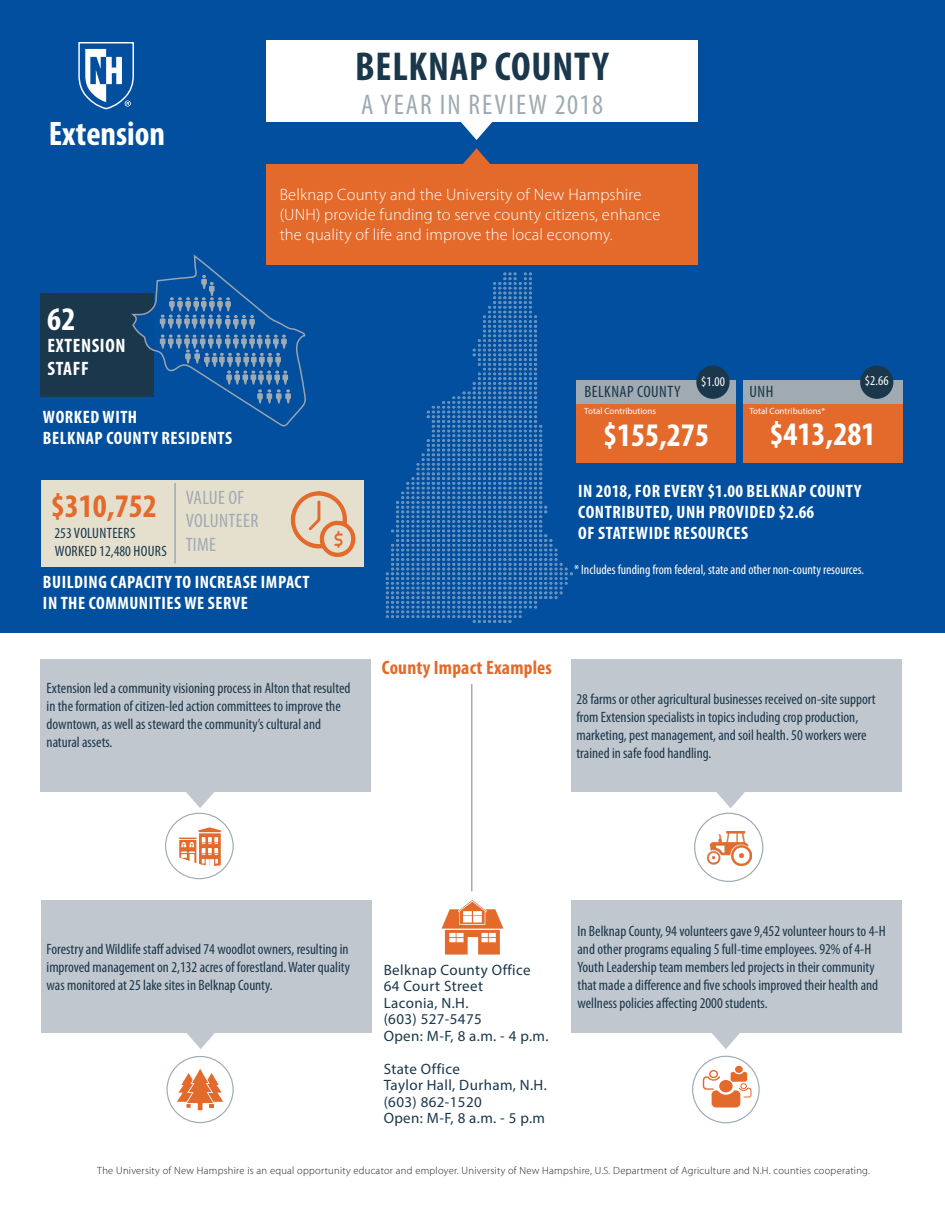
<style>
.page{position:relative;width:945px;height:1215px;background:#fff}
.page>*{position:absolute;margin:0;border:0;box-sizing:border-box;transform-origin:0 0}
.t1{font:700 condensed 40.5px "Myriad Pro";letter-spacing:.02em;color:#1a374b}
.t2{font:700 condensed 34.2px "Myriad Pro";color:#fff}
.t3{font:700 condensed 33px "Myriad Pro";color:#fff}
.t4{font:700 condensed 33px "Myriad Pro";color:#e36a2a}
.t5{font:condensed 28.5px "Myriad Pro";letter-spacing:.07em;color:#9faab2}
.t6{font:condensed 19.5px "Myriad Pro";letter-spacing:.02em;color:#9faab2}
.t7{font:700 condensed 19.5px "Myriad Pro";letter-spacing:.01em;color:#e36a2a}
.t8{font:700 condensed 19.5px "Myriad Pro";letter-spacing:.03em;color:#fff}
.t9{font:700 condensed 18px/21px "Myriad Pro";letter-spacing:.03em;color:#fff}
.t10{font:300 16.5px/19.8px "Myriad Pro";letter-spacing:.01em;color:#fff}
.t11{font:condensed 16.5px "Myriad Pro";letter-spacing:.03em;color:#1a374b}
.t12{font:condensed 15px/18px "Myriad Pro";color:#1a374b}
.t13{font:15px "Myriad Pro";letter-spacing:.025em;color:#1a374b}
.t14{font:condensed 15px "Myriad Pro";letter-spacing:.02em;color:#1a374b}
.t15{font:condensed 13.5px "Myriad Pro";color:#fff}
.t16{font:300 10.5px "Myriad Pro";letter-spacing:.025em;color:#231f20}
.t17{font:9px "Myriad Pro";color:#fff}
.s1{color:#fff}
</style>
<div class="page">
<div style="left:931px;top:0;width:14px;height:325px;background:#014f9e"></div>
<div style="left:931px;top:276px;width:14px;height:356px;background:#014f9e"></div>
<div style="left:0;top:0;width:932px;height:325px;background:#014f9e"></div>
<svg style="left:461px;top:122px;width:31px;height:18px"></svg>
<div style="left:266px;top:164px;width:432px;height:101px;background:#e36a2a"></div>
<svg style="left:463px;top:148px;width:27px;height:16px"></svg>
<div style="left:0;top:276px;width:931px;height:356px;background:#014f9e"></div>
<img style="left:386px;top:273px;width:186px;height:350px">
<div style="left:40px;top:293px;width:114px;height:104px;background:#1a374b"></div>
<div style="left:41px;top:480px;width:323px;height:86px;background:#e5e0ce"></div>
<hr style="left:174px;top:483px;width:2px;height:81px;background:#9faab2">
<div style="left:576px;top:403px;width:160px;height:60px;background:#e36a2a"></div>
<div style="left:743px;top:403px;width:160px;height:60px;background:#e36a2a"></div>
<div style="left:576px;top:380px;width:160px;height:23px;background:#9faab2"></div>
<div style="left:743px;top:380px;width:160px;height:23px;background:#9faab2"></div>
<div style="left:860px;top:366px;width:33px;height:33px;background:#1a374b;border-radius:50%"></div>
<div style="left:696px;top:366px;width:34px;height:33px;background:#1a374b;border-radius:50%"></div>
<svg style="left:290px;top:491px;width:66px;height:66px"></svg>
<hr style="left:471px;top:684px;width:1px;height:207px;background:#9faab2">
<svg style="left:442px;top:900px;width:61px;height:55px"></svg>
<div style="left:40px;top:659px;width:331px;height:132px;background:#c1c7ce"></div>
<svg style="left:176px;top:791px;width:48px;height:17px"></svg>
<div style="left:41px;top:900px;width:331px;height:132px;background:#c1c7ce"></div>
<svg style="left:177px;top:1032px;width:47px;height:17px"></svg>
<svg style="left:712px;top:1033px;width:28px;height:16px"></svg>
<div style="left:571px;top:901px;width:331px;height:132px;background:#c1c7ce"></div>
<div style="left:571px;top:660px;width:331px;height:132px;background:#c1c7ce"></div>
<svg style="left:716px;top:792px;width:29px;height:16px"></svg>
<svg style="left:179px;top:827px;width:43px;height:39px"></svg>
<div style="left:165px;top:813px;width:69px;height:66px;border:1px solid #9faab2;border-radius:50%"></div>
<svg style="left:177px;top:1069px;width:46px;height:41px"></svg>
<div style="left:166px;top:1056px;width:68px;height:67px;border:1px solid #9faab2;border-radius:50%"></div>
<svg style="left:703px;top:1070px;width:49px;height:38px"></svg>
<div style="left:735px;top:1066px;width:8px;height:7px;background:#e36a2a;border-radius:50%"></div>
<div style="left:692px;top:1056px;width:68px;height:67px;border:1px solid #9faab2;border-radius:50%"></div>
<div style="left:694px;top:813px;width:69px;height:69px;border:1px solid #9faab2;border-radius:50%"></div>
<img style="left:708px;top:832px;width:43px;height:34px">
<svg style="left:131px;top:254px;width:175px;height:173px"></svg>
<svg style="left:78px;top:42px;width:56px;height:68px"></svg>
<div style="left:266px;top:40px;width:432px;height:82px;background:#fff"></div>
<p class="t2" style="left:49px;top:113px;width:118px">Extension</p>
<p class="t3" style="left:47px;top:298px;width:30px">62</p>
<p class="t8" style="left:47px;top:334px;width:79px">EXTENSION</p>
<p class="t8" style="left:47px;top:356px;width:43px">STAFF</p>
<p class="t9" style="left:43px;top:406px;width:96px">WORKED WITH</p>
<p class="t9" style="left:43px;top:427px;width:191px">BELKNAP COUNTY RESIDENTS</p>
<p class="t1" style="left:355px;top:41px;width:255px">BELKNAP COUNTY</p>
<p class="t5" style="left:361px;top:89px;width:243px">A YEAR IN REVIEW 2018</p>
<p class="t10" style="left:280px;top:185px;width:382px">Belknap County and the University of New Hampshire (UNH) provide funding to serve county citizens, enhance the quality of life and improve the local economy.</p>
<p class="t15" style="left:701px;top:374px;width:25px">$1.00</p>
<p class="t15" style="left:865px;top:373px;width:25px">$2.66</p>
<p class="t11" style="left:584px;top:383px;width:98px">BELKNAP COUNTY</p>
<p class="t11" style="left:750px;top:383px;width:25px">UNH</p>
<p class="t3" style="left:603px;top:415px;width:108px">$155,275</p>
<p class="t3" style="left:769px;top:414px;width:108px">$413,281</p>
<p class="t17" style="left:584px;top:406px;width:73px">Total Contributions</p>
<p class="t17" style="left:749px;top:406px;width:77px">Total Contributions*</p>
<p class="t4" style="left:51px;top:486px;width:108px">$310,752</p>
<p class="t6" style="left:186px;top:487px;width:60px">VALUE OF</p>
<p class="t6" style="left:186px;top:510px;width:74px">VOLUNTEER</p>
<p class="t6" style="left:186px;top:534px;width:32px">TIME</p>
<p class="t9" style="left:43px;top:571px;width:268px">BUILDING CAPACITY TO INCREASE IMPACT</p>
<p class="t9" style="left:43px;top:592px;width:206px">IN THE COMMUNITIES WE SERVE</p>
<p class="t14" style="left:55px;top:525px;width:82px">253 VOLUNTEERS</p>
<p class="t14" style="left:55px;top:543px;width:114px">WORKED 12,480 HOURS</p>
<p class="t12" style="left:47px;top:680px;width:306px">Extension led a community visioning process in Alton that resulted in the formation of citizen-led action committees to improve the downtown, as well as steward the community’s cultural and</p>
<p class="t12" style="left:47px;top:734px;width:67px">natural assets.</p>
<p class="t9" style="left:578px;top:480px;width:285px">IN 2018, FOR EVERY $1.00 BELKNAP COUNTY<br>CONTRIBUTED, UNH PROVIDED $2.66</p>
<p class="t9" style="left:578px;top:522px;width:171px">OF STATEWIDE RESOURCES</p>
<p class="t15" style="left:574px;top:562px;width:292px">* Includes funding from federal, state and other non-county resources.</p>
<p class="t7" style="left:382px;top:655px;width:172px">County Impact Examples</p>
<p class="t12" style="left:576px;top:690px;width:301px">28 farms or other agricultural businesses received on-site support from Extension specialists in topics including crop production, marketing, pest management, and soil health. 50 workers were trained in safe food handling.</p>
<p class="t12" style="left:47px;top:940px;width:305px;text-align:justify">Forestry and Wildlife staff advised 74 woodlot owners, resulting in improved management on 2,132 acres of forestland. Water quality was monitored at 25 lake sites in Belknap County.</p>
<p class="t13" style="left:384px;top:961px;width:148px">Belknap County Office</p>
<p class="t13" style="left:384px;top:977px;width:101px">64 Court Street</p>
<p class="t13" style="left:384px;top:994px;width:86px">Laconia, N.H.</p>
<p class="t13" style="left:384px;top:1010px;width:100px">(603) 527-5475</p>
<p class="t13" style="left:384px;top:1027px;width:166px">Open: M-F, 8 a.m. - 4 p.m.</p>
<p class="t13" style="left:384px;top:1060px;width:78px">State Office</p>
<p class="t13" style="left:384px;top:1076px;width:165px">Taylor Hall, Durham, N.H.</p>
<p class="t13" style="left:384px;top:1093px;width:100px">(603) 862-1520</p>
<p class="t13" style="left:384px;top:1109px;width:166px">Open: M-F, 8 a.m. - 5 p.m<span class="s1">.</span></p>
<p class="t12" style="left:578px;top:922px;width:310px">In Belknap County, 94 volunteers gave 9,452 volunteer hours to 4-H and other programs equaling 5 full-time employees. 92% of 4-H Youth Leadership team members led projects in their community that made a difference and five schools improved their health and wellness policies affecting 2000 students.</p>
<p class="t16" style="left:97px;top:1165px;width:774px">The University of New Hampshire is an equal opportunity educator and employer. University of New Hampshire, U.S. Department of Agriculture and N.H. counties cooperating.</p>
</div>
